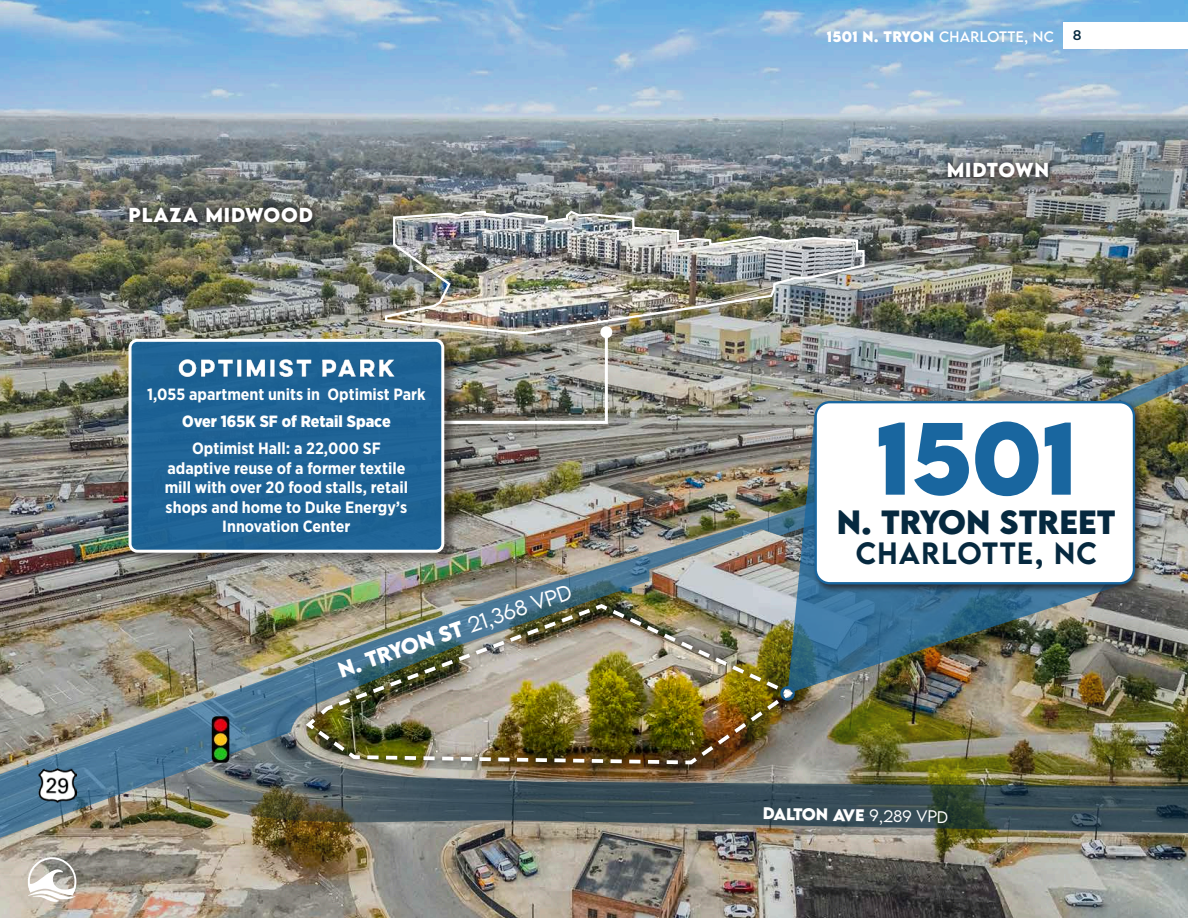
<style>
.page{position:relative;width:1188px;height:918px;background:#fff}
.page>*{position:absolute;margin:0;border:0;box-sizing:border-box;transform-origin:0 0}
.t1{font:700 91.05px "LEMONMILK";color:#19669f}
.t2{font:700 29.85px "LEMONMILK";color:#06293f}
.t3{font:500 27.45px "LEMONMILK";letter-spacing:.05em;color:#06293f}
.t4{font:700 19.5px "LEMONMILK";color:#fff}
.t5{font:700 18px "LEMONMILK";letter-spacing:.05em;color:#fff}
.t6{font:700 16.35px/19.5px "Gotham Narrow";color:#fff;text-align:center}
.t7{font:900 16.35px "Gotham Narrow";color:#fff}
.t8{font:700 15px "LEMONMILK";color:#fff}
.t9{font:500 13.95px "Gotham";color:#06293f}
.t10{font:13.5px "LEMONMILK";letter-spacing:.025em;color:#fff}
.t11{font:700 13.5px "LEMONMILK";color:#fff}
.s1{font-weight:300}
</style>
<div class="page">
<img style="left:0;top:0;width:1188px;height:918px">
<svg style="left:438px;top:335px;width:171px;height:23px;background:#858373"></svg>
<div style="left:600px;top:326px;width:12px;height:12px;background:#fff;border-radius:50%"></div>
<img style="left:0;top:358px;width:1188px;height:488px">
<svg style="left:28px;top:857px;width:48px;height:45px"></svg>
<div style="left:129px;top:340px;width:327px;height:225px;background:#231f20;opacity:.5"></div>
<div style="left:130px;top:340px;width:313px;height:211px;background:#1f6496;border-radius:7px"></div>
<div style="left:129px;top:339px;width:315px;height:214px;border:3px solid #fff;border-radius:7px"></div>
<svg style="left:123px;top:200px;width:196px;height:29px;background:#53554f"></svg>
<svg style="left:942px;top:156px;width:112px;height:29px;background:#656769"></svg>
<img style="left:788px;top:415px;width:338px;height:278px">
<img style="left:210px;top:714px;width:21px;height:50px">
<img style="left:178px;top:359px;width:134px;height:19px">
<img style="left:322px;top:359px;width:73px;height:18px">
<img style="left:39px;top:768px;width:37px;height:34px">
<div style="left:813px;top:399px;width:331px;height:195px;background:#231f20;opacity:.75"></div>
<div style="left:816px;top:402px;width:318px;height:181px;background:#fff;border-radius:14px"></div>
<div style="left:815px;top:401px;width:320px;height:183px;border:2px solid #19669f;border-radius:14px"></div>
<img style="left:299px;top:597px;width:501px;height:175px">
<img style="left:303px;top:602px;width:494px;height:164px">
<img style="left:384px;top:209px;width:482px;height:126px">
<div style="left:1063px;top:22px;width:125px;height:26px;background:#fff"></div>
<p class="t5" style="left:129px;top:202px;width:186px">PLAZA MIDWOOD</p>
<p class="t6" style="left:147px;top:385px;width:280px">1,055 apartment units in Optimist Park</p>
<p class="t7" style="left:182px;top:411px;width:210px">Over 165K SF of Retail Space</p>
<p class="t6" style="left:165px;top:439px;width:245px">Optimist Hall: a 22,000 SF adaptive reuse of a former textile mill with over 20 food stalls, retail shops and home to Duke Energy’s<br>Innovation Center</p>
<p class="t4" style="left:335px;top:658px;width:247px;rotate:-19deg">N. TRYON ST <span class="s1">21,368 vpd</span></p>
<p class="t11" style="left:827px;top:28px;width:68px">1501 N. TRYON</p>
<p class="t10" style="left:939px;top:28px;width:116px">CHARLOTTE, NC</p>
<p class="t9" style="left:1073px;top:26px;width:10px">8</p>
<p class="t5" style="left:947px;top:158px;width:104px">M IDTOWN</p>
<h1 class="t1" style="left:876px;top:397px;width:203px">1501</h1>
<h2 class="t2" style="left:837px;top:501px;width:280px">N. TRYON STREET</h2>
<h3 class="t3" style="left:856px;top:535px;width:243px">CHARLOTTE, NC</h3>
<p class="t8" style="left:763px;top:803px;width:187px;rotate:1deg">DALTON AVE <span class="s1">9,289 vpd</span></p>
</div>
